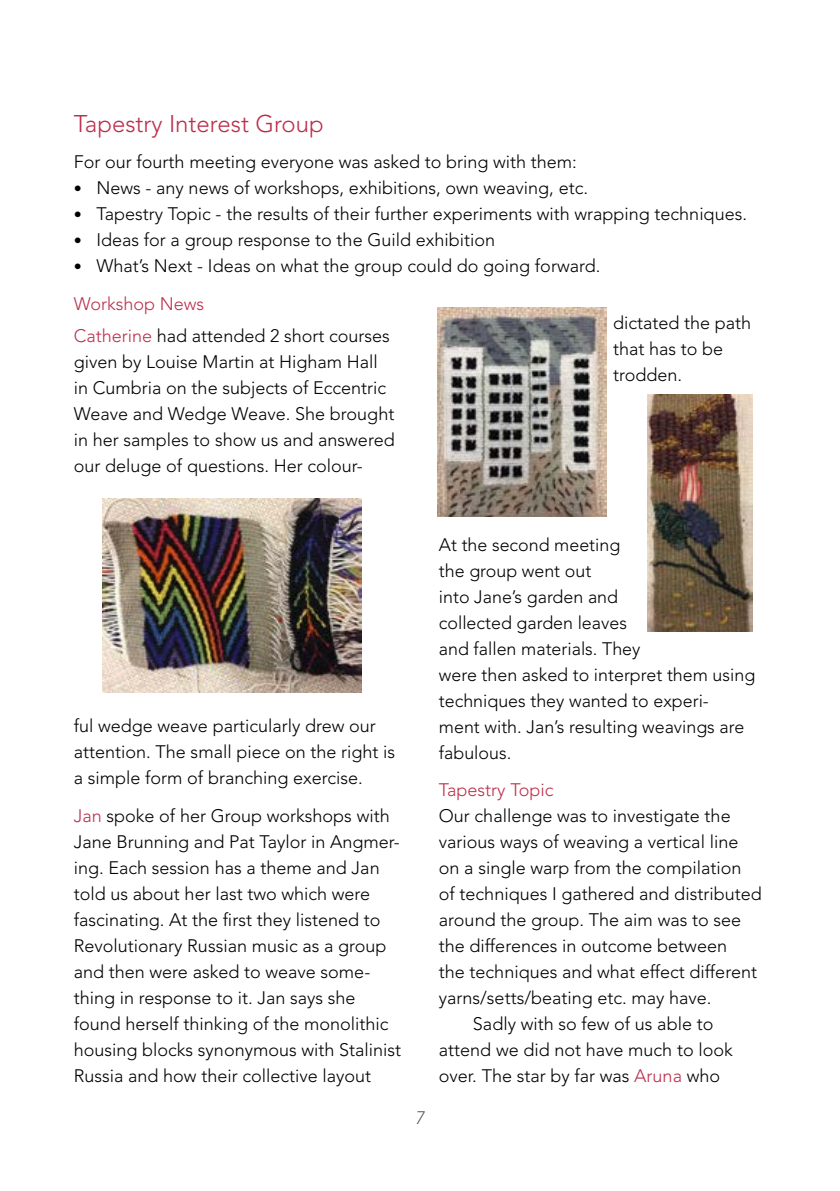
<style>
.page{position:relative;width:840px;height:1191px;background:#fff}
.page>*{position:absolute;margin:0;border:0;box-sizing:border-box;transform-origin:0 0}
.t1{font:300 24px "Avenir LT Std";color:#bc2f4b}
.t2{font:300 18px/26px "Avenir LT Std";color:#000}
.t3{font:300 18px "Avenir LT Std";color:#bc2f4b}
.t4{font:italic 300 18px "Avenir LT Std";color:#58595b}
.s1{font-size:16px}
.s2{color:#bc2f4b}
</style>
<div class="page">
<img style="left:102px;top:498px;width:259px;height:195px">
<img style="left:437px;top:307px;width:169px;height:209px">
<img style="left:647px;top:395px;width:105px;height:236px">
<h1 class="t1" style="left:74px;top:109px;width:251px">Tapestry Interest Group</h1>
<p class="t2" style="left:74px;top:148px;width:504px">For our fourth meeting everyone was asked to bring with them:</p>
<p class="t2" style="left:74px;top:174px;width:515px"><span class="s1">•</span> News - any news of workshops, exhibitions, own weaving, etc.</p>
<p class="t2" style="left:74px;top:200px;width:674px"><span class="s1">•</span> Tapestry Topic - the results of their further experiments with wrapping techniques.</p>
<p class="t2" style="left:74px;top:226px;width:422px"><span class="s1">•</span> Ideas for a group response to the Guild exhibition</p>
<p class="t2" style="left:74px;top:252px;width:528px"><span class="s1">•</span> What’s Next - Ideas on what the group could do going forward.</p>
<p class="t2" style="left:74px;top:288px;width:317px;line-height:31.6px"><span class="s2">Workshop News<br>Catherine</span> had attended 2 short courses</p>
<p class="t2" style="left:74px;top:349px;width:322px">given by Louise Martin at Higham Hall in Cumbria on the subjects of Eccentric Weave and Wedge Weave. She brought in her samples to show us and answered our deluge of questions. Her colour-</p>
<p class="t2" style="left:612px;top:310px;width:140px">dictated the path that has to be trodden.</p>
<p class="t2" style="left:74px;top:713px;width:323px">ful wedge weave particularly drew our attention. The small piece on the right is a simple form of branching exercise.</p>
<p class="t2" style="left:74px;top:802px;width:329px"><span class="s2">Jan</span> spoke of her Group workshops with Jane Brunning and Pat Taylor in Angmer&shy;ing. Each session has a theme and Jan told us about her last two which were fascinating. At the first they listened to Revolutionary Russian music as a group and then were asked to weave some&shy;thing in response to it. Jan says she found herself thinking of the monolithic housing blocks synonymous with Stalinist Russia and how their collective layout</p>
<p class="t4" style="left:415px;top:1107px;width:11px">7</p>
<p class="t2" style="left:438px;top:531px;width:317px">At the second meeting<br>the group went out<br>into Jane’s garden and<br>collected garden leaves<br>and fallen materials. They<br>were then asked to interpret them using techniques they wanted to experi-<br>ment with. Jan’s resulting weavings are fabulous.</p>
<p class="t3" style="left:438px;top:779px;width:116px">Tapestry Topic</p>
<p class="t2" style="left:438px;top:802px;width:293px">Our challenge was to investigate the</p>
<p class="t2" style="left:438px;top:828px;width:301px">various ways of weaving a vertical line</p>
<p class="t2" style="left:438px;top:854px;width:304px">on a single warp from the compilation</p>
<p class="t2" style="left:438px;top:880px;width:324px">of techniques I gathered and distributed</p>
<p class="t2" style="left:438px;top:906px;width:303px">around the group. The aim was to see</p>
<p class="t2" style="left:438px;top:932px;width:289px">the differences in outcome between</p>
<p class="t2" style="left:438px;top:958px;width:319px">the techniques and what effect different</p>
<p class="t2" style="left:438px;top:984px;width:274px">yarns/setts/beating etc. may have.</p>
<p class="t2" style="left:472px;top:1010px;width:242px">Sadly with so few of us able to</p>
<p class="t2" style="left:438px;top:1036px;width:295px">attend we did not have much to look</p>
<p class="t2" style="left:438px;top:1062px;width:282px">over. The star by far was <span class="s2">Aruna</span> who</p>
</div>
